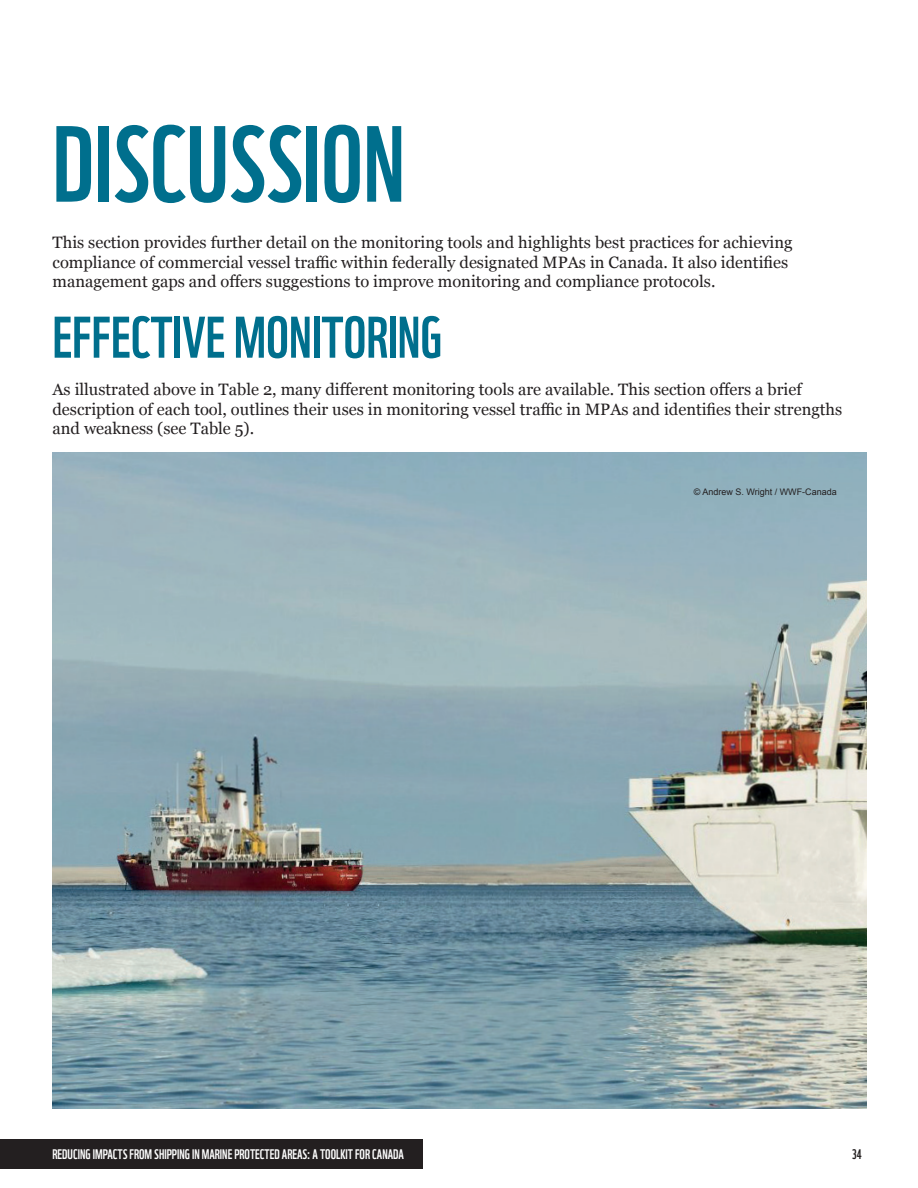
<style>
.page{position:relative;width:918px;height:1188px;background:#fff}
.page>*{position:absolute;margin:0;border:0;box-sizing:border-box;transform-origin:0 0}
.t1{font:105px "WWF";color:#006f8d}
.t2{font:57px "WWF";color:#006f8d}
.t3{font:16.5px/19.5px "Georgia";color:#231f20}
.t4{font:13.5px "WWF";color:#fff}
.t5{font:13.5px "WWF";color:#231f20}
.t6{font:9px "Arial";color:#231f20}
</style>
<div class="page">
<div style="left:0;top:1139px;width:423px;height:30px;background:#231f20"></div>
<img style="left:53px;top:453px;width:814px;height:655px">
<h1 class="t1" style="left:53px;top:82px;width:354px">DISCUSSION</h1>
<p class="t3" style="left:53px;top:232px;width:742px">This section provides further detail on the monitoring tools and highlights best practices for achieving compliance of commercial vessel traffic within federally designated MPAs in Canada. It also identifies management gaps and offers suggestions to improve monitoring and compliance protocols.</p>
<h2 class="t2" style="left:53px;top:293px;width:391px">EFFECTIVE MONITORING</h2>
<p class="t3" style="left:53px;top:379px;width:791px">As illustrated above in Table 2, many different monitoring tools are available. This section offers a brief description of each tool, outlines their uses in monitoring vessel traffic in MPAs and identifies their strengths and weakness (see Table 5).</p>
<p class="t6" style="left:694px;top:486px;width:145px">© Andrew S. Wright / WWF-Canada</p>
<p class="t4" style="left:53px;top:1144px;width:353px">REDUCING IMPACTS FROM SHIPPING IN MARINE PROTECTED AREAS: A TOOLKIT FOR CANADA</p>
<p class="t5" style="left:852px;top:1144px;width:11px">34</p>
</div>
